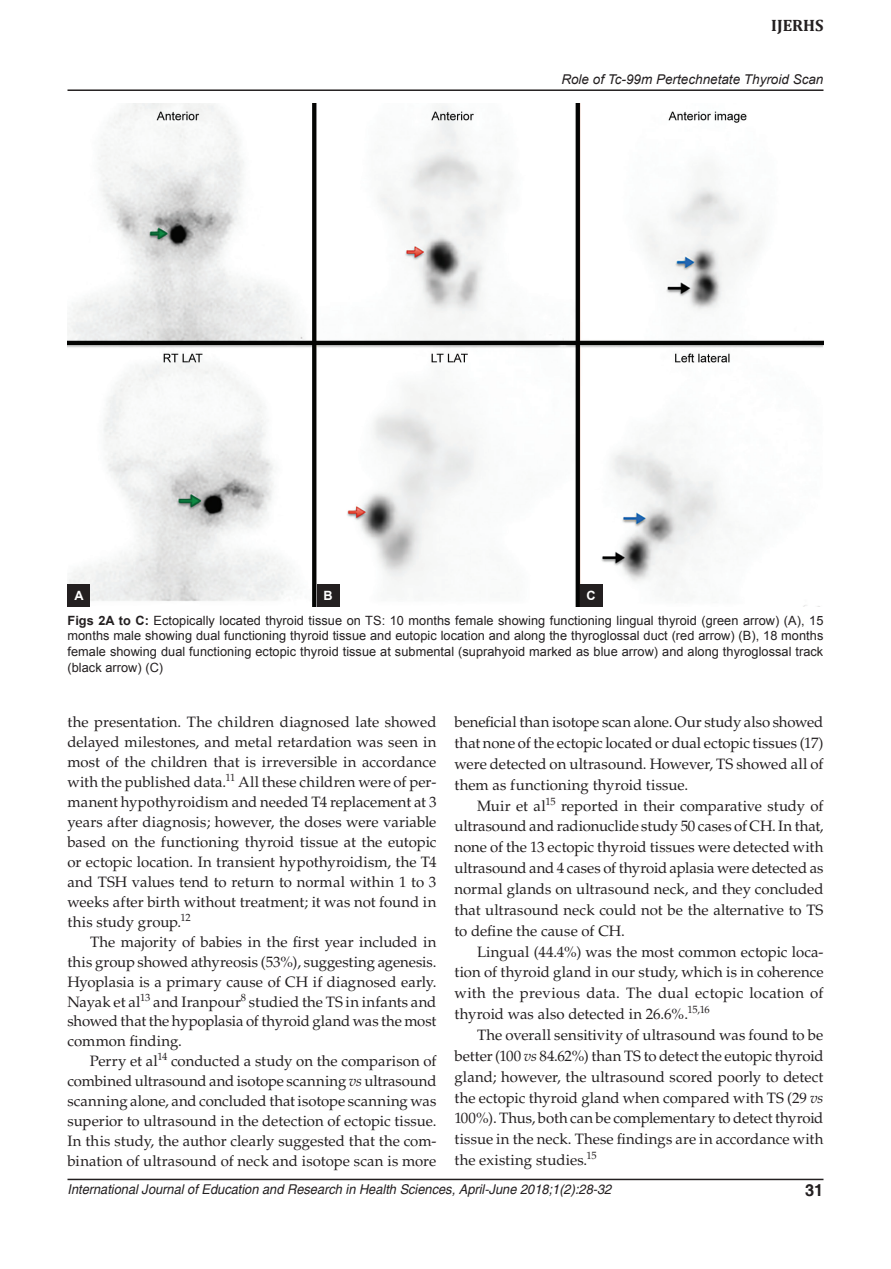
<style>
.page{position:relative;width:891px;height:1269px;background:#fff}
.page>*{position:absolute;margin:0;border:0;box-sizing:border-box;transform-origin:0 0}
.t1{font:700 16.5px "Cambria";color:#231f20}
.t2{font:700 16.5px "Helvetica";color:#231f20}
.t3{font:15px/20px "Palatino";color:#231f20;text-align:justify}
.t4{font:italic 13.5px "Helvetica";color:#231f20;scale:.95 1}
.t5{font:italic 13.5px "Arial";color:#231f20}
.t6{font:12.75px/15.8px "Arial";letter-spacing:.005em;color:#231f20;text-align:justify}
.t7{font:700 12.75px "Arial";color:#fff}
.s1{font-weight:700}
.s2{font-style:italic}
</style>
<div class="page">
<hr style="left:68px;top:89px;width:756px;height:2px;background:#231f20">
<hr style="left:68px;top:1179px;width:756px;height:1px;background:#231f20">
<img style="left:68px;top:104px;width:756px;height:502px">
<div style="left:68px;top:584px;width:22px;height:22px;background:#231f20"></div>
<div style="left:317px;top:584px;width:22px;height:22px;background:#231f20"></div>
<div style="left:580px;top:584px;width:22px;height:22px;background:#231f20"></div>
<p class="t1" style="left:771px;top:14px;width:54px">IJERHS</p>
<p class="t5" style="left:561px;top:70px;width:264px">Role of Tc-99m Pertechnetate Thyroid Scan</p>
<p class="t7" style="left:74px;top:587px;width:11px">A</p>
<p class="t7" style="left:323px;top:587px;width:11px">B</p>
<p class="t7" style="left:586px;top:587px;width:11px">C</p>
<p class="t6" style="left:68px;top:612px;width:757px"><span class="s1">Figs 2A to C:</span> Ectopically located thyroid tissue on TS: 10 months female showing functioning lingual thyroid (green arrow) (A), 15 months male showing dual functioning thyroid tissue and eutopic location and along the thyroglossal duct (red arrow) (B), 18 months female showing dual functioning ectopic thyroid tissue at submental (suprahyoid marked as blue arrow) and along thyroglossal track (black arrow) (C)</p>
<p class="t3" style="left:67px;top:712px;width:371px">the presentation. The children diagnosed late showed delayed milestones, and metal retardation was seen in most of the children that is irreversible in accordance with the published data.<sup>11</sup> All these children were of per&shy;manent hypothyroidism and needed T4 replacement at 3 years after diagnosis; however, the doses were variable based on the functioning thyroid tissue at the eutopic or ectopic location. In transient hypothyroidism, the T4 and TSH values tend to return to normal within 1 to 3 weeks after birth without treatment; it was not found in this study group.<sup>12</sup></p>
<p class="t3" style="left:67px;top:932px;width:371px;text-indent:23px">The majority of babies in the first year included in this group showed athyreosis (53%), suggesting agenesis.<br>Hyoplasia is a primary cause of CH if diagnosed early.<br>Nayak et al<sup>13</sup> and Iranpour<sup>8</sup> studied the TS in infants and showed that the hypoplasia of thyroid gland was the most common finding.</p>
<p class="t3" style="left:68px;top:1052px;width:371px;text-indent:22px">Perry et al<sup>14</sup> conducted a study on the comparison of combined ultrasound and isotope scanning <span class="s2">vs</span> ultrasound scanning alone, and concluded that isotope scanning was superior to ultrasound in the detection of ectopic tissue.<br>In this study, the author clearly suggested that the com&shy;bination of ultrasound of neck and isotope scan is more</p>
<p class="t3" style="left:455px;top:712px;width:371px;line-height:20.9px">beneficial than isotope scan alone. Our study also showed that none of the ectopic located or dual ectopic tissues (17) were detected on ultrasound. However, TS showed all of them as functioning thyroid tissue.</p>
<p class="t3" style="left:455px;top:795px;width:371px;line-height:20.9px;text-indent:22px">Muir et al<sup>15</sup> reported in their comparative study of ultrasound and radionuclide study 50 cases of CH. In that, none of the 13 ectopic thyroid tissues were detected with ultrasound and 4 cases of thyroid aplasia were detected as normal glands on ultrasound neck, and they concluded that ultrasound neck could not be the alternative to TS to define the cause of CH.</p>
<p class="t3" style="left:455px;top:941px;width:371px;line-height:20.9px;text-indent:22px">Lingual (44.4%) was the most common ectopic loca&shy;tion of thyroid gland in our study, which is in coherence with the previous data. The dual ectopic location of thyroid was also detected in 26.6%.<sup>15,16</sup></p>
<p class="t3" style="left:454px;top:1025px;width:371px;line-height:20.9px;text-indent:22px">The overall sensitivity of ultrasound was found to be better (100 <span class="s2">vs</span> 84.62%) than TS to detect the eutopic thyroid gland; however, the ultrasound scored poorly to detect the ectopic thyroid gland when compared with TS (29 <span class="s2">vs </span>100%). Thus, both can be complementary to detect thyroid tissue in the neck. These findings are in accordance with the existing studies.<sup>15</sup></p>
<p class="t4" style="left:68px;top:1181px;width:574px">International Journal of Education and Research in Health Sciences, April-June 2018;1(2):28-32</p>
<p class="t2" style="left:805px;top:1180px;width:20px">31</p>
</div>
